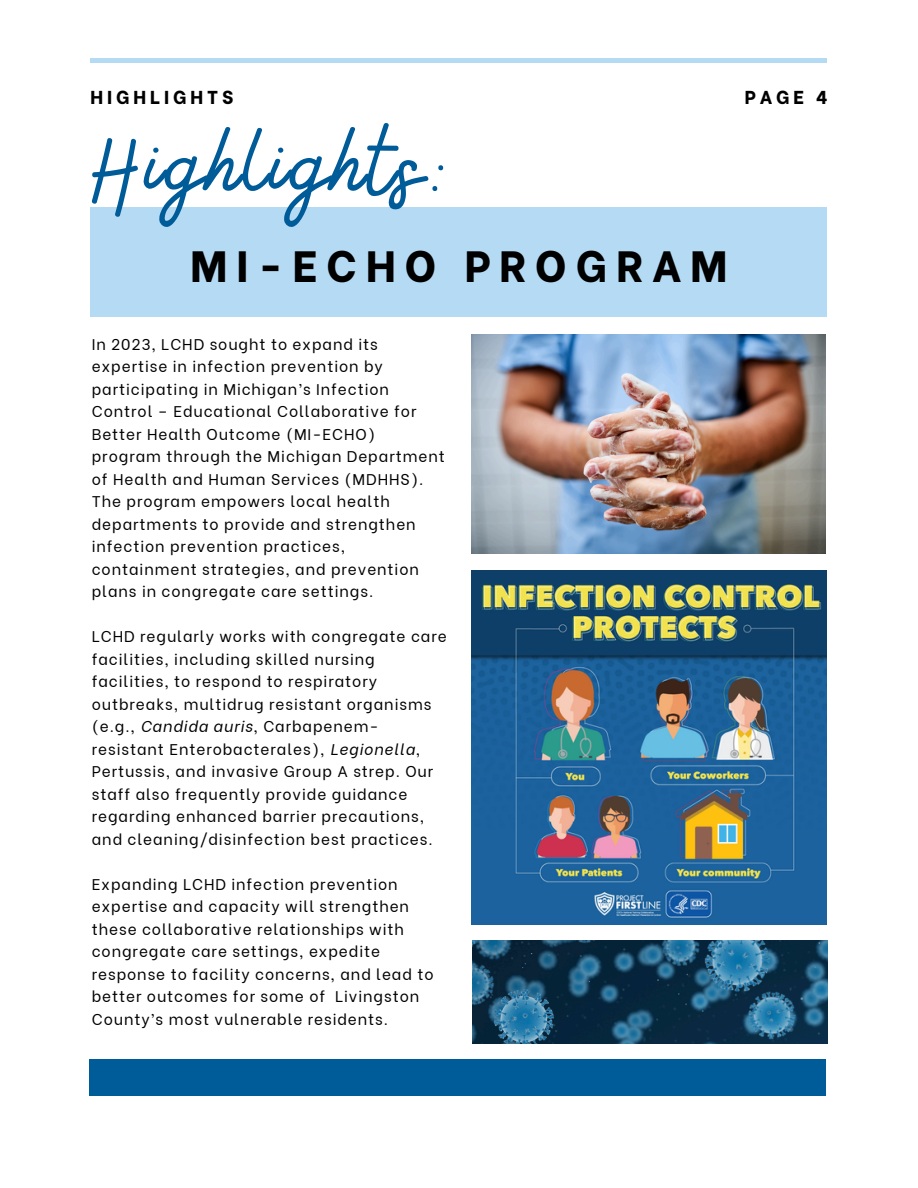
<style>
.page{position:relative;width:918px;height:1188px;background:#fff}
.page>*{position:absolute;margin:0;border:0;box-sizing:border-box;transform-origin:0 0}
.t1{font:100.35px "Bellaboo";letter-spacing:.025em;color:#005b99}
.t2{font:800 43.65px "Be Vietnam";letter-spacing:.21em;color:#000}
.t3{font:800 18.75px "Be Vietnam";letter-spacing:.21em;color:#000}
.t4{font:15.45px/22.5px "Be Vietnam";letter-spacing:.06em;color:#000}
.s1{font-style:italic}
</style>
<div class="page">
<hr style="left:91px;top:59px;width:736px;height:3px;background:#b4daf4">
<div style="left:91px;top:207px;width:736px;height:110px;background:#b4daf4"></div>
<img style="left:472px;top:570px;width:354px;height:355px">
<img style="left:472px;top:334px;width:354px;height:220px">
<div style="left:90px;top:1059px;width:736px;height:37px;background:#005b99"></div>
<img style="left:473px;top:941px;width:354px;height:102px">
<p class="t3" style="left:91px;top:81px;width:144px">HIGHLIGHTS</p>
<p class="t3" style="left:745px;top:81px;width:84px">PAGE 4</p>
<p class="t1" style="left:92px;top:101px;width:358px">Highlights:</p>
<p class="t2" style="left:190px;top:229px;width:539px">MI-ECHO PROGRAM</p>
<h1 class="t4" style="left:92px;top:331px;width:354px">In 2023, LCHD sought to expand its expertise in infection prevention by participating in Michigan’s Infection Control – Educational Collaborative for Better Health Outcome (MI-ECHO) program through the Michigan Department of Health and Human Services (MDHHS).<br>The program empowers local health departments to provide and strengthen infection prevention practices, containment strategies, and prevention plans in congregate care settings.</h1>
<h2 class="t4" style="left:92px;top:624px;width:356px">LCHD regularly works with congregate care facilities, including skilled nursing facilities, to respond to respiratory outbreaks, multidrug resistant organisms (e.g., <span class="s1">Candida auris</span>, Carbapenem&shy;resistant Enterobacterales), <span class="s1">Legionella</span>, Pertussis, and invasive Group A strep. Our staff also frequently provide guidance regarding enhanced barrier precautions, and cleaning/disinfection best practices.</h2>
<p class="t4" style="left:92px;top:871px;width:343px">Expanding LCHD infection prevention expertise and capacity will strengthen these collaborative relationships with congregate care settings, expedite response to facility concerns, and lead to better outcomes for some of Livingston County’s most vulnerable residents.</p>
</div>
